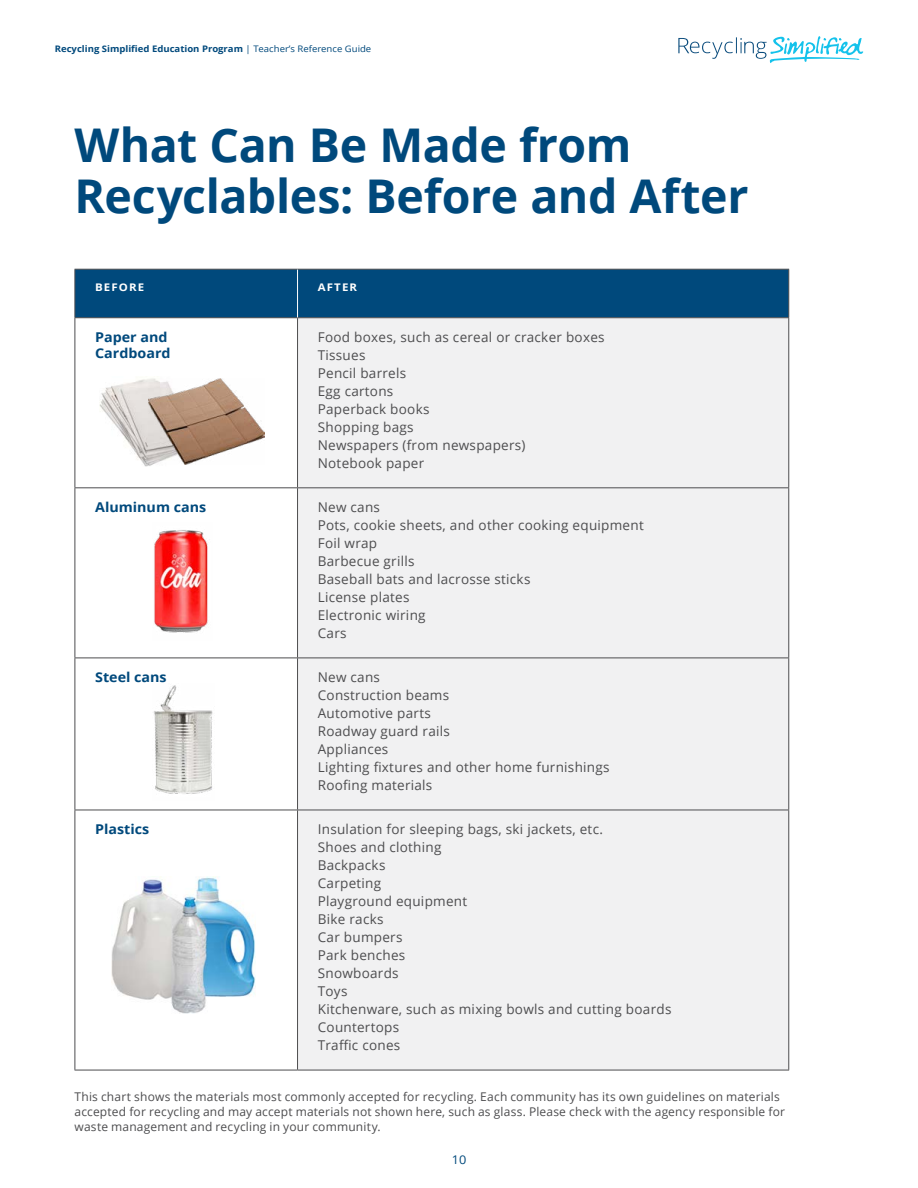
<style>
.page{position:relative;width:918px;height:1188px;background:#fff}
.page>*{position:absolute;margin:0;border:0;box-sizing:border-box;transform-origin:0 0}
.t1{font:700 46.5px/51px "Open Sans";letter-spacing:-.01em;color:#00497c}
.t2{font:13.5px/18px "Open Sans";letter-spacing:.02em;color:#4d4d4f}
.t3{font:700 13.5px/16.5px "Open Sans";color:#00497c;scale:1.06 1}
.t4{font:12px/15px "Open Sans";letter-spacing:.015em;color:#4d4d4f}
.t5{font:12px "Open Sans";color:#00497c;scale:1.06 1}
.t6{font:700 10.5px "Open Sans";letter-spacing:.1em;color:#fff;scale:1.09 1}
.t7{font:700 9px "Open Sans";color:#00497c;scale:1.06 1}
.s1{font-weight:400}
</style>
<div class="page">
<svg style="left:678px;top:36px;width:185px;height:27px"></svg>
<div style="left:76px;top:270px;width:712px;height:47px;background:#00497c"></div>
<div style="left:298px;top:318px;width:490px;height:752px;background:#f1f1f2"></div>
<hr style="left:75px;top:269px;width:223px;height:1px;background:#4d4d4f">
<hr style="left:75px;top:270px;width:1px;height:47px;background:#4d4d4f">
<hr style="left:298px;top:269px;width:491px;height:1px;background:#4d4d4f">
<hr style="left:788px;top:270px;width:1px;height:47px;background:#4d4d4f">
<hr style="left:75px;top:317px;width:223px;height:1px;background:#4d4d4f">
<hr style="left:75px;top:318px;width:1px;height:169px;background:#4d4d4f">
<hr style="left:298px;top:317px;width:491px;height:1px;background:#4d4d4f">
<hr style="left:297px;top:318px;width:1px;height:169px;background:#4d4d4f">
<hr style="left:788px;top:318px;width:1px;height:169px;background:#4d4d4f">
<hr style="left:75px;top:487px;width:223px;height:1px;background:#4d4d4f">
<hr style="left:75px;top:488px;width:1px;height:170px;background:#4d4d4f">
<hr style="left:298px;top:487px;width:491px;height:1px;background:#4d4d4f">
<hr style="left:297px;top:488px;width:1px;height:170px;background:#4d4d4f">
<hr style="left:788px;top:488px;width:1px;height:170px;background:#4d4d4f">
<hr style="left:75px;top:658px;width:223px;height:1px;background:#4d4d4f">
<hr style="left:75px;top:658px;width:1px;height:152px;background:#4d4d4f">
<hr style="left:298px;top:658px;width:491px;height:1px;background:#4d4d4f">
<hr style="left:297px;top:658px;width:1px;height:152px;background:#4d4d4f">
<hr style="left:788px;top:658px;width:1px;height:152px;background:#4d4d4f">
<hr style="left:75px;top:810px;width:223px;height:1px;background:#4d4d4f">
<hr style="left:75px;top:810px;width:1px;height:260px;background:#4d4d4f">
<hr style="left:298px;top:810px;width:491px;height:1px;background:#4d4d4f">
<hr style="left:297px;top:810px;width:1px;height:260px;background:#4d4d4f">
<hr style="left:788px;top:810px;width:1px;height:260px;background:#4d4d4f">
<hr style="left:75px;top:1070px;width:223px;height:1px;background:#4d4d4f">
<hr style="left:298px;top:1070px;width:491px;height:1px;background:#4d4d4f">
<hr style="left:297px;top:270px;width:1px;height:47px;background:#fff">
<img style="left:153px;top:685px;width:60px;height:109px">
<img style="left:112px;top:877px;width:143px;height:137px">
<img style="left:154px;top:530px;width:54px;height:103px">
<img style="left:100px;top:378px;width:55px;height:89px">
<img style="left:148px;top:379px;width:117px;height:86px">
<p class="t7" style="left:55px;top:42px;width:300px">Recycling Simplified Education Program <span class="s1">| Teacher’s Reference Guide</span></p>
<h1 class="t1" style="left:75px;top:118px;width:675px">What Can Be Made from<br>Recyclables: Before and After</h1>
<p class="t6" style="left:95px;top:280px;width:47px">BEFORE</p>
<p class="t6" style="left:318px;top:280px;width:38px">AFTER</p>
<p class="t3" style="left:95px;top:328px;width:73px">Paper and<br>Cardboard</p>
<p class="t2" style="left:318px;top:327px;width:288px">Food boxes, such as cereal or cracker boxes<br>Tissues<br>Pencil barrels<br>Egg cartons<br>Paperback books<br>Shopping bags<br>Newspapers (from newspapers)<br>Notebook paper</p>
<p class="t3" style="left:95px;top:498px;width:106px">Aluminum cans</p>
<p class="t2" style="left:318px;top:497px;width:328px">New cans<br>Pots, cookie sheets, and other cooking equipment<br>Foil wrap<br>Barbecue grills<br>Baseball bats and lacrosse sticks<br>License plates<br>Electronic wiring<br>Cars</p>
<p class="t3" style="left:95px;top:668px;width:69px">Steel cans</p>
<p class="t2" style="left:318px;top:667px;width:293px">New cans<br>Construction beams<br>Automotive parts<br>Roadway guard rails<br>Appliances<br>Lighting fixtures and other home furnishings<br>Roofing materials</p>
<p class="t3" style="left:95px;top:820px;width:53px">Plastics</p>
<p class="t2" style="left:318px;top:820px;width:355px">Insulation for sleeping bags, ski jackets, etc.<br>Shoes and clothing<br>Backpacks<br>Carpeting<br>Playground equipment<br>Bike racks<br>Car bumpers<br>Park benches<br>Snowboards<br>Toys<br>Kitchenware, such as mixing bowls and cutting boards<br>Countertops<br>Traffic cones</p>
<p class="t4" style="left:75px;top:1089px;width:712px">This chart shows the materials most commonly accepted for recycling. Each community has its own guidelines on materials accepted for recycling and may accept materials not shown here, such as glass. Please check with the agency responsible for waste management and recycling in your community.</p>
<p class="t5" style="left:452px;top:1151px;width:15px">10</p>
</div>
